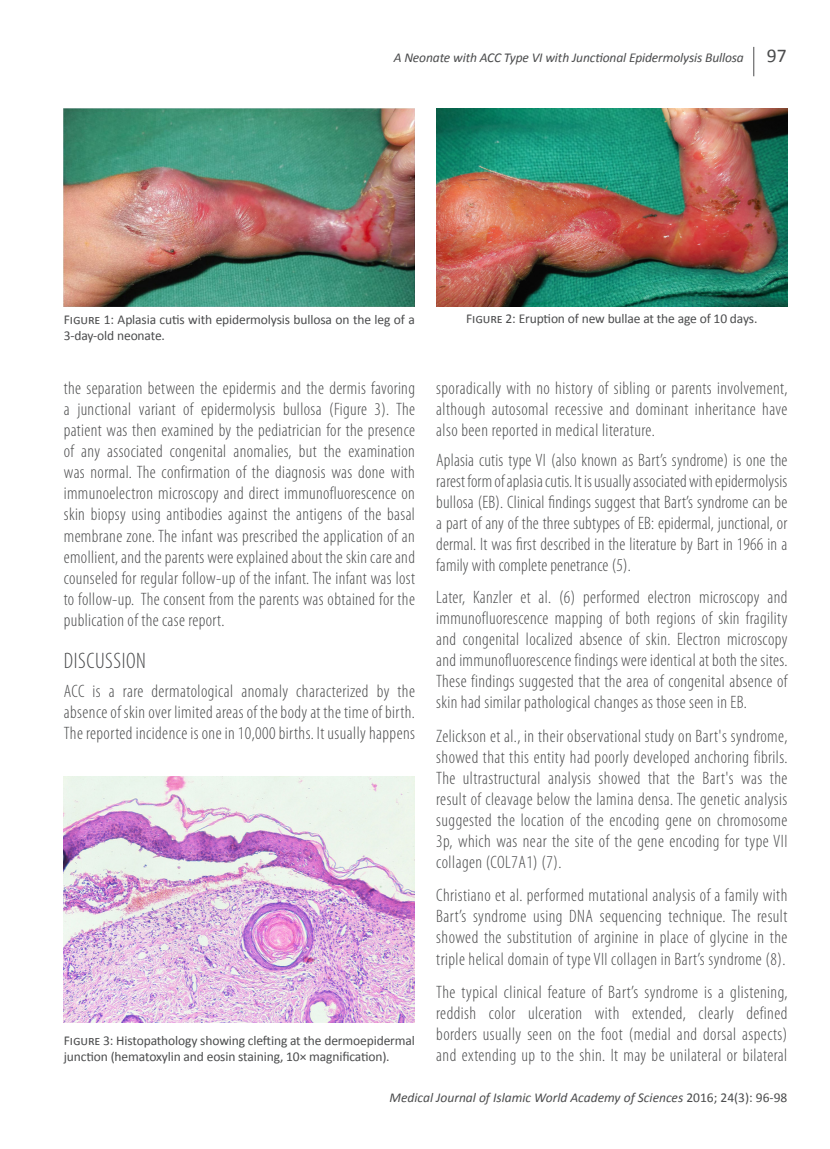
<style>
.page{position:relative;width:830px;height:1149px;background:#fff}
.page>*{position:absolute;margin:0;border:0;box-sizing:border-box;transform-origin:0 0}
.gövde{font:300 condensed 22.5px "Myriad Pro";letter-spacing:.025em;color:#4b4c4d}
.gövde-2{font:300 condensed 18px/21px "Myriad Pro";letter-spacing:.025em;color:#4b4c4d;text-align:justify}
.t1{font:13.5px/16.2px "Calibri";letter-spacing:-.01em;color:#4b4c4d}
.t2{font:italic 13.5px "Calibri";letter-spacing:-.01em;color:#4b4c4d}
.s1{font-style:normal;font-size:19.5px}
.s2{font-style:normal}
</style>
<div class="page">
<svg style="left:753px;top:47px;width:1px;height:29px"></svg>
<img style="left:64px;top:108px;width:351px;height:198px">
<img style="left:64px;top:776px;width:351px;height:246px">
<img style="left:436px;top:108px;width:351px;height:198px">
<p class="t2" style="left:393px;top:48px;width:394px">A Neonate with ACC Type VI with Junctional Epidermolysis Bullosa <span class="s1">97</span></p>
<p class="t1" style="left:64px;top:311px;width:352px">Figure 1: Aplasia cutis with epidermolysis bullosa on the leg of a<br>3-day-old neonate.</p>
<p class="gövde-2" style="left:64px;top:378px;width:352px">the separation between the epidermis and the dermis favoring a junctional variant of epidermolysis bullosa (Figure 3). The patient was then examined by the pediatrician for the presence of any associated congenital anomalies, but the examination was normal. The confirmation of the diagnosis was done with immunoelectron microscopy and direct immunofluorescence on skin biopsy using antibodies against the antigens of the basal membrane zone. The infant was prescribed the application of an emollient, and the parents were explained about the skin care and counseled for regular follow-up of the infant. The infant was lost to follow-up. The consent from the parents was obtained for the publication of the case report.</p>
<p class="gövde" style="left:64px;top:647px;width:84px">DISCUSSION</p>
<p class="gövde-2" style="left:64px;top:680px;width:352px">ACC is a rare dermatological anomaly characterized by the absence of skin over limited areas of the body at the time of birth.<br>The reported incidence is one in 10,000 births. It usually happens</p>
<p class="t1" style="left:64px;top:1031px;width:352px">Figure 3: Histopathology showing clefting at the dermoepidermal junction (hematoxylin and eosin staining, 10× magnification).</p>
<p class="t1" style="left:466px;top:311px;width:292px">Figure 2: Eruption of new bullae at the age of 10 days.</p>
<p class="gövde-2" style="left:436px;top:378px;width:352px">sporadically with no history of sibling or parents involvement, although autosomal recessive and dominant inheritance have also been reported in medical literature.</p>
<p class="gövde-2" style="left:436px;top:449px;width:352px">Aplasia cutis type VI (also known as Bart’s syndrome) is one the rarest form of aplasia cutis. It is usually associated with epidermolysis bullosa (EB). Clinical findings suggest that Bart’s syndrome can be a part of any of the three subtypes of EB: epidermal, junctional, or dermal. It was first described in the literature by Bart in 1966 in a family with complete penetrance (5).</p>
<p class="gövde-2" style="left:436px;top:586px;width:352px">Later, Kanzler et al. (6) performed electron microscopy and immunofluorescence mapping of both regions of skin fragility and congenital localized absence of skin. Electron microscopy and immunofluorescence findings were identical at both the sites.<br>These findings suggested that the area of congenital absence of skin had similar pathological changes as those seen in EB.</p>
<p class="gövde-2" style="left:436px;top:724px;width:352px">Zelickson et al., in their observational study on Bart's syndrome, showed that this entity had poorly developed anchoring fibrils.<br>The ultrastructural analysis showed that the Bart's was the result of cleavage below the lamina densa. The genetic analysis suggested the location of the encoding gene on chromosome 3p, which was near the site of the gene encoding for type VII collagen (COL7A1) (7).</p>
<p class="gövde-2" style="left:436px;top:884px;width:352px">Christiano et al. performed mutational analysis of a family with Bart’s syndrome using DNA sequencing technique. The result showed the substitution of arginine in place of glycine in the triple helical domain of type VII collagen in Bart’s syndrome (8).</p>
<p class="gövde-2" style="left:436px;top:981px;width:352px">The typical clinical feature of Bart’s syndrome is a glistening, reddish color ulceration with extended, clearly defined borders usually seen on the foot (medial and dorsal aspects) and extending up to the shin. It may be unilateral or bilateral</p>
<p class="t2" style="left:389px;top:1087px;width:399px">Medical Journal of Islamic World Academy of Sciences <span class="s2">2016; 24(3): 96-98</span></p>
</div>
